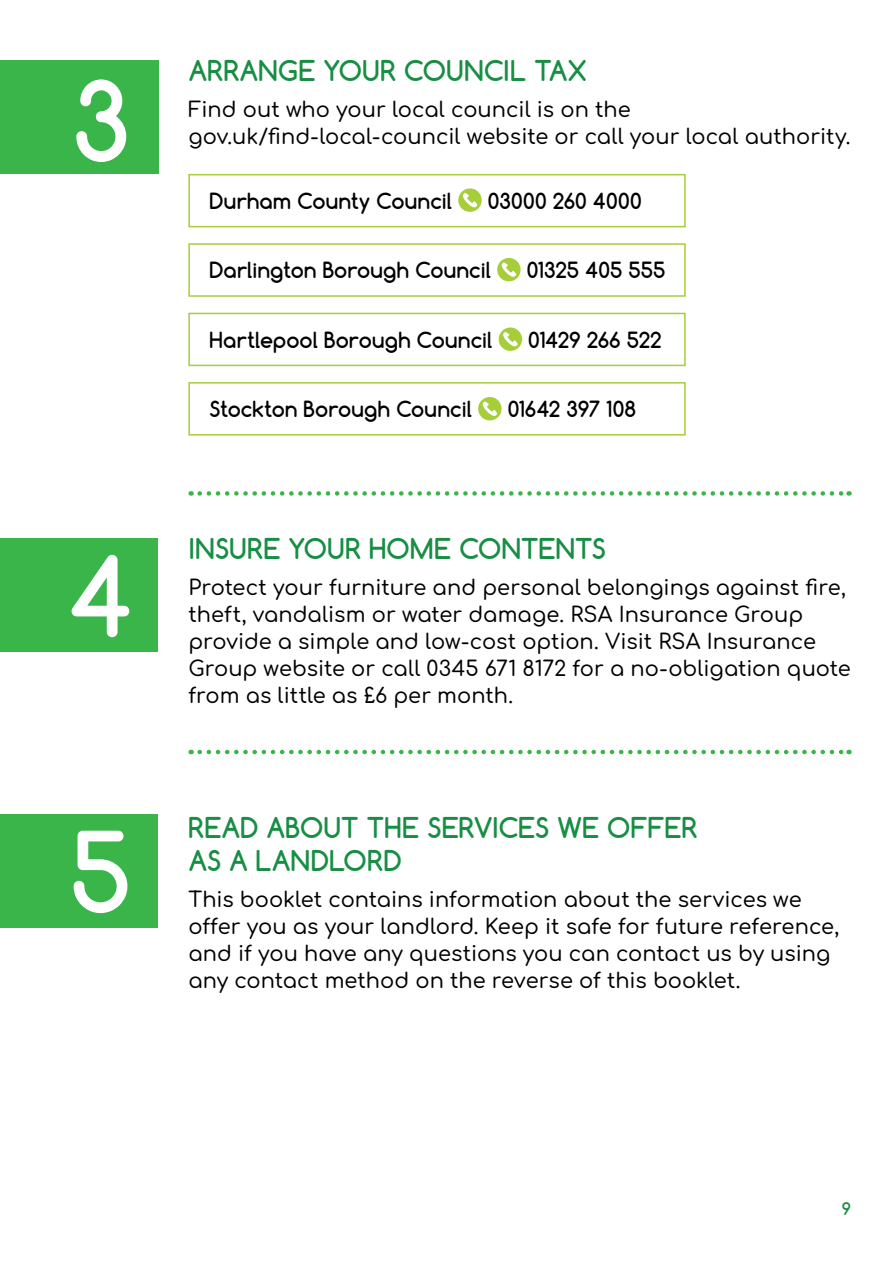
<style>
.page{position:relative;width:893px;height:1263px;background:#fff}
.page>*{position:absolute;margin:0;border:0;box-sizing:border-box;transform-origin:0 0}
.t1{font:700 105.6px "Comfortaa";color:#fff}
.t2{font:700 27px/33px "Comfortaa";letter-spacing:.005em;color:#188e44}
.t3{font:500 21px/27px "Comfortaa";color:#000}
.t4{font:700 21px "Comfortaa";letter-spacing:.01em;color:#000}
.t5{font:700 16.5px "Comfortaa";color:#188e44}
</style>
<div class="page">
<svg style="left:458px;top:188px;width:24px;height:24px"></svg>
<svg style="left:497px;top:258px;width:24px;height:23px"></svg>
<svg style="left:499px;top:327px;width:23px;height:24px"></svg>
<svg style="left:478px;top:397px;width:24px;height:23px"></svg>
<div style="left:188px;top:174px;width:498px;height:53px;border:2px solid #a6ce39"></div>
<div style="left:188px;top:243px;width:498px;height:54px;border:2px solid #a6ce39"></div>
<div style="left:188px;top:313px;width:498px;height:53px;border:2px solid #a6ce39"></div>
<div style="left:188px;top:382px;width:498px;height:53px;border:2px solid #a6ce39"></div>
<div style="left:0;top:60px;width:158px;height:114px;background:#39b54a"></div>
<svg style="left:200px;top:491px;width:649px;height:5px"></svg>
<svg style="left:200px;top:750px;width:649px;height:4px"></svg>
<div style="left:0;top:538px;width:157px;height:114px;background:#39b54a"></div>
<div style="left:0;top:814px;width:157px;height:114px;background:#39b54a"></div>
<h1 class="t1" style="left:72px;top:55px;width:59px">3</h1>
<h1 class="t1" style="left:67px;top:530px;width:67px">4</h1>
<h1 class="t1" style="left:70px;top:806px;width:63px">5</h1>
<p class="t2" style="left:188px;top:54px;width:400px">ARRANGE YOUR COUNCIL TAX</p>
<p class="t3" style="left:188px;top:93px;width:664px">Find out who your local council is on the gov.uk/find-local-council website or call your local authority.</p>
<p class="t4" style="left:210px;top:187px;width:244px">Durham County Council</p>
<p class="t4" style="left:488px;top:187px;width:155px">03000 260 4000</p>
<p class="t4" style="left:210px;top:257px;width:283px">Darlington Borough Council</p>
<p class="t4" style="left:527px;top:257px;width:140px">01325 405 555</p>
<p class="t4" style="left:210px;top:327px;width:284px">Hartlepool Borough Council</p>
<p class="t4" style="left:528px;top:327px;width:135px">01429 266 522</p>
<p class="t4" style="left:210px;top:396px;width:264px">Stockton Borough Council</p>
<p class="t4" style="left:508px;top:396px;width:130px">01642 397 108</p>
<p class="t2" style="left:188px;top:532px;width:419px">INSURE YOUR HOME CONTENTS</p>
<p class="t3" style="left:188px;top:571px;width:664px">Protect your furniture and personal belongings against fire, theft, vandalism or water damage. RSA Insurance Group provide a simple and low-cost option. Visit RSA Insurance Group website or call 0345 671 8172 for a no-obligation quote from as little as £6 per month.</p>
<p class="t2" style="left:188px;top:811px;width:511px">READ ABOUT THE SERVICES WE OFFER<br>AS A LANDLORD</p>
<p class="t3" style="left:188px;top:883px;width:652px">This booklet contains information about the services we offer you as your landlord. Keep it safe for future reference, and if you have any questions you can contact us by using any contact method on the reverse of this booklet.</p>
<p class="t5" style="left:842px;top:1198px;width:11px">9</p>
</div>
